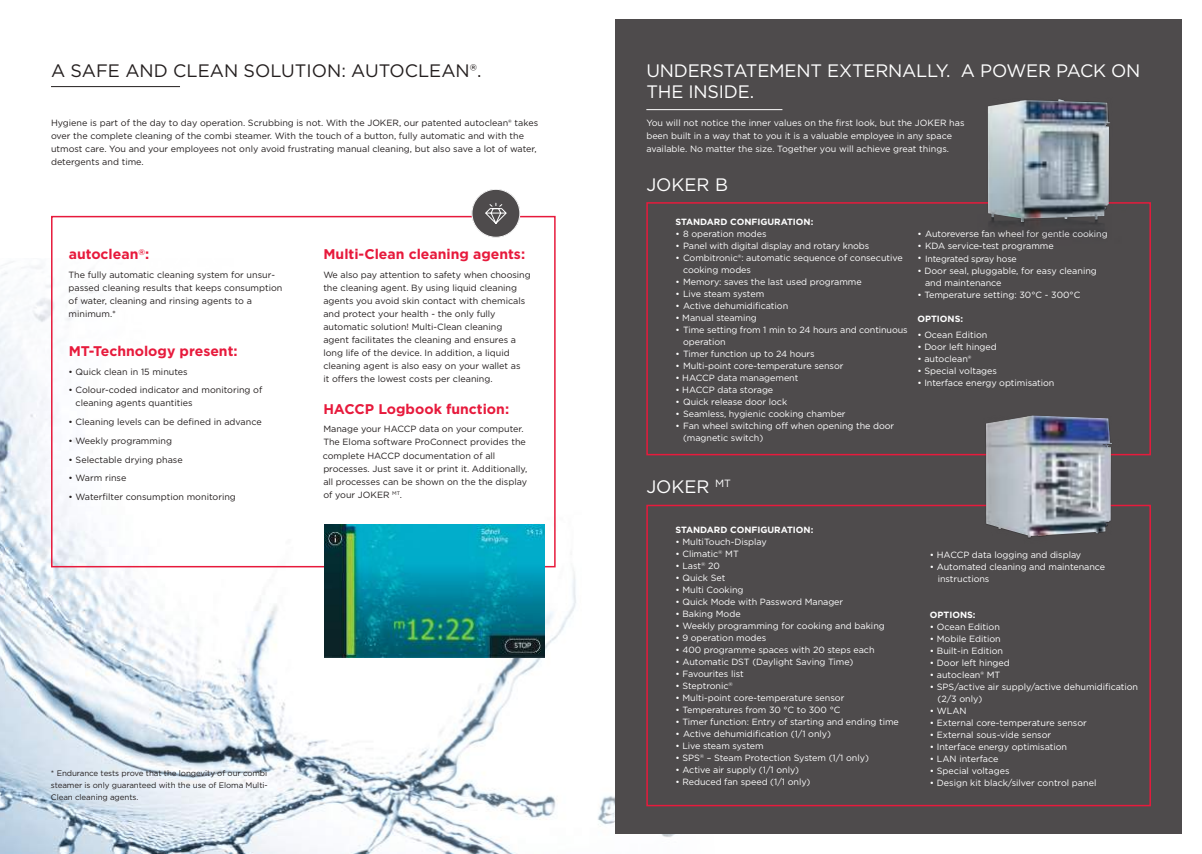
<style>
.page{position:relative;width:1202px;height:854px;background:#fff}
.page>*{position:absolute;margin:0;border:0;box-sizing:border-box;transform-origin:0 0}
.t1{font:18px/21.6px "Gotham";letter-spacing:-.01em;color:#fff}
.t2{font:18px "Gotham";color:#241f1f}
.t3{font:700 14px "Gotham";color:#e71a3c}
.t4{font:9px/12px "Gotham";letter-spacing:-.005em;color:#fff}
.t5{font:9px/13px "Gotham";color:#241f1f}
.t6{font:700 9px "Gotham";color:#fff}
.t7{font:8px/12px "Gotham";letter-spacing:-.01em;color:#241f1f;text-align:justify}
</style>
<div class="page">
<img style="left:0;top:523px;width:838px;height:330px">
<hr style="left:51px;top:86px;width:129px;height:1px;background:#241f1f">
<div style="left:615px;top:20px;width:567px;height:813px;background:#4e4b4c"></div>
<hr style="left:646px;top:109px;width:136px;height:1px;background:#fff">
<div style="left:646px;top:202px;width:505px;height:253px;border:2px solid #e71a3c"></div>
<img style="left:977px;top:107px;width:148px;height:127px">
<img style="left:988px;top:99px;width:122px;height:123px">
<div style="left:646px;top:504px;width:505px;height:302px;border:2px solid #e71a3c"></div>
<img style="left:976px;top:452px;width:146px;height:87px">
<img style="left:986px;top:415px;width:126px;height:122px">
<div style="left:51px;top:216px;width:505px;height:351px;border:2px solid #e71a3c"></div>
<div style="left:472px;top:189px;width:48px;height:48px;background:#4e4b4c;border-radius:50%"></div>
<div style="left:472px;top:189px;width:48px;height:48px;border:1px solid #fff;border-radius:50%"></div>
<svg style="left:485px;top:203px;width:22px;height:21px"></svg>
<img style="left:324px;top:524px;width:220px;height:132px">
<h1 class="t2" style="left:51px;top:59px;width:432px">A SAFE AND CLEAN SOLUTION: AUTOCLEAN®.</h1>
<h1 class="t1" style="left:646px;top:59px;width:496px">UNDERSTATEMENT EXTERNALLY. A POWER PACK ON<br>THE INSIDE.</h1>
<p class="t4" style="left:646px;top:116px;width:320px;line-height:13px">You will not notice the inner values on the first look, but the JOKER has been built in a way that to you it is a valuable employee in any space available. No matter the size. Together you will achieve great things.</p>
<h1 class="t1" style="left:646px;top:173px;width:83px">JOKER B</h1>
<p class="t6" style="left:675px;top:216px;width:139px">STANDARD CONFIGURATION:</p>
<p class="t4" style="left:675px;top:227px;width:93px">• 8 operation modes</p>
<p class="t4" style="left:675px;top:239px;width:195px">• Panel with digital display and rotary knobs</p>
<p class="t4" style="left:683px;top:251px;width:221px;text-indent:-8px">• Combitronic®: automatic sequence of consecutive cooking modes</p>
<p class="t4" style="left:675px;top:275px;width:188px">• Memory: saves the last used programme</p>
<p class="t4" style="left:675px;top:287px;width:90px">• Live steam system</p>
<p class="t4" style="left:675px;top:299px;width:114px">• Active dehumidification</p>
<p class="t4" style="left:675px;top:311px;width:83px">• Manual steaming</p>
<p class="t4" style="left:683px;top:323px;width:226px;text-indent:-8px">• Time setting from 1 min to 24 hours and continuous operation</p>
<p class="t4" style="left:675px;top:347px;width:141px">• Timer function up to 24 hours</p>
<p class="t4" style="left:675px;top:359px;width:170px">• Multi-point core-temperature sensor</p>
<p class="t4" style="left:675px;top:371px;width:124px">• HACCP data management</p>
<p class="t4" style="left:675px;top:383px;width:99px">• HACCP data storage</p>
<p class="t4" style="left:675px;top:395px;width:113px">• Quick release door lock</p>
<p class="t4" style="left:675px;top:407px;width:172px">• Seamless, hygienic cooking chamber</p>
<p class="t4" style="left:683px;top:419px;width:213px;text-indent:-8px">• Fan wheel switching off when opening the door (magnetic switch)</p>
<p class="t5" style="left:51px;top:116px;width:489px">Hygiene is part of the day to day operation. Scrubbing is not. With the JOKER, our patented autoclean® takes over the complete cleaning of the combi steamer. With the touch of a button, fully automatic and with the utmost care. You and your employees not only avoid frustrating manual cleaning, but also save a lot of water, detergents and time.</p>
<p class="t4" style="left:917px;top:228px;width:192px">• Autoreverse fan wheel for gentle cooking</p>
<p class="t4" style="left:917px;top:240px;width:138px">• KDA service-test programme</p>
<p class="t4" style="left:917px;top:252px;width:101px">• Integrated spray hose</p>
<p class="t4" style="left:925px;top:264px;width:173px;text-indent:-8px">• Door seal, pluggable, for easy cleaning and maintenance</p>
<p class="t4" style="left:917px;top:288px;width:164px">• Temperature setting: 30°C - 300°C</p>
<p class="t6" style="left:917px;top:312px;width:47px">OPTIONS:</p>
<p class="t4" style="left:917px;top:328px;width:71px">• Ocean Edition</p>
<p class="t4" style="left:917px;top:340px;width:81px">• Door left hinged</p>
<p class="t4" style="left:917px;top:352px;width:56px">• autoclean®</p>
<p class="t4" style="left:917px;top:364px;width:81px">• Special voltages</p>
<p class="t4" style="left:917px;top:376px;width:139px">• Interface energy optimisation</p>
<h2 class="t3" style="left:69px;top:245px;width:82px">autoclean<sup>®</sup>:</h2>
<p class="t5" style="left:69px;top:268px;width:215px">The fully automatic cleaning system for unsur&shy;passed cleaning results that keeps consumption of water, cleaning and rinsing agents to a minimum.*</p>
<h2 class="t3" style="left:69px;top:342px;width:170px">MT-Technology present:</h2>
<p class="t5" style="left:69px;top:365px;width:121px">• Quick clean in 15 minutes</p>
<p class="t5" style="left:76px;top:383px;width:188px;text-indent:-7px">• Colour-coded indicator and monitoring of cleaning agents quantities</p>
<p class="t5" style="left:69px;top:415px;width:195px">• Cleaning levels can be defined in advance</p>
<p class="t5" style="left:69px;top:434px;width:105px">• Weekly programming</p>
<p class="t5" style="left:69px;top:452px;width:116px">• Selectable drying phase</p>
<p class="t5" style="left:69px;top:471px;width:59px">• Warm rinse</p>
<p class="t5" style="left:69px;top:490px;width:169px">• Waterfilter consumption monitoring</p>
<h2 class="t3" style="left:323px;top:245px;width:203px">Multi-Clean cleaning agents:</h2>
<p class="t5" style="left:323px;top:268px;width:209px">We also pay attention to safety when choosing the cleaning agent. By using liquid cleaning agents you avoid skin contact with chemicals and protect your health - the only fully automatic solution! Multi-Clean cleaning<br>agent facilitates the cleaning and ensures a long life of the device. In addition, a liquid cleaning agent is also easy on your wallet as<br>it offers the lowest costs per cleaning.</p>
<h2 class="t3" style="left:323px;top:399px;width:187px">HACCP Logbook function:</h2>
<p class="t5" style="left:323px;top:422px;width:206px">Manage your HACCP data on your computer.<br>The Eloma software ProConnect provides the complete HACCP documentation of all processes. Just save it or print it. Additionally, all processes can be shown on the the display of your JOKER <sup>MT</sup>.</p>
<h1 class="t1" style="left:646px;top:475px;width:86px">JOKER <sup>MT</sup></h1>
<p class="t6" style="left:675px;top:523px;width:139px">STANDARD CONFIGURATION:</p>
<p class="t4" style="left:675px;top:535px;width:93px">• MultiTouch-Display</p>
<p class="t4" style="left:675px;top:547px;width:65px">• Climatic<sup>®</sup> MT</p>
<p class="t4" style="left:675px;top:559px;width:46px">• Last<sup>®</sup> 20</p>
<p class="t4" style="left:675px;top:571px;width:51px">• Quick Set</p>
<p class="t4" style="left:675px;top:583px;width:70px">• Multi Cooking</p>
<p class="t4" style="left:675px;top:595px;width:169px">• Quick Mode with Password Manager</p>
<p class="t4" style="left:675px;top:607px;width:67px">• Baking Mode</p>
<p class="t4" style="left:675px;top:619px;width:211px">• Weekly programming for cooking and baking</p>
<p class="t4" style="left:675px;top:631px;width:92px">• 9 operation modes</p>
<p class="t4" style="left:675px;top:643px;width:201px">• 400 programme spaces with 20 steps each</p>
<p class="t4" style="left:675px;top:655px;width:179px">• Automatic DST (Daylight Saving Time)</p>
<p class="t4" style="left:675px;top:667px;width:70px">• Favourites list</p>
<p class="t4" style="left:675px;top:679px;width:59px">• Steptronic<sup>®</sup></p>
<p class="t4" style="left:675px;top:691px;width:170px">• Multi-point core-temperature sensor</p>
<p class="t4" style="left:675px;top:703px;width:166px">• Temperatures from 30 °C to 300 °C</p>
<p class="t4" style="left:675px;top:715px;width:225px">• Timer function: Entry of starting and ending time</p>
<p class="t4" style="left:675px;top:727px;width:157px">• Active dehumidification (1/1 only)</p>
<p class="t4" style="left:675px;top:739px;width:90px">• Live steam system</p>
<p class="t4" style="left:675px;top:751px;width:195px">• SPS<sup>®</sup> – Steam Protection System (1/1 only)</p>
<p class="t4" style="left:675px;top:763px;width:125px">• Active air supply (1/1 only)</p>
<p class="t4" style="left:675px;top:775px;width:137px">• Reduced fan speed (1/1 only)</p>
<p class="t4" style="left:930px;top:548px;width:153px">• HACCP data logging and display</p>
<p class="t4" style="left:938px;top:560px;width:169px;text-indent:-8px">• Automated cleaning and maintenance instructions</p>
<p class="t6" style="left:930px;top:609px;width:47px">OPTIONS:</p>
<p class="t4" style="left:930px;top:620px;width:72px">• Ocean Edition</p>
<p class="t4" style="left:930px;top:632px;width:73px">• Mobile Edition</p>
<p class="t4" style="left:930px;top:644px;width:75px">• Built-in Edition</p>
<p class="t4" style="left:930px;top:656px;width:82px">• Door left hinged</p>
<p class="t4" style="left:930px;top:668px;width:72px">• autoclean® MT</p>
<p class="t4" style="left:937px;top:680px;width:202px;text-indent:-8px">• SPS/active air supply/active dehumidification (2/3 only)</p>
<p class="t4" style="left:930px;top:704px;width:38px">• WLAN</p>
<p class="t4" style="left:930px;top:716px;width:158px">• External core-temperature sensor</p>
<p class="t4" style="left:930px;top:728px;width:123px">• External sous-vide sensor</p>
<p class="t4" style="left:930px;top:740px;width:139px">• Interface energy optimisation</p>
<p class="t4" style="left:930px;top:752px;width:70px">• LAN interface</p>
<p class="t4" style="left:930px;top:764px;width:81px">• Special voltages</p>
<p class="t4" style="left:930px;top:776px;width:168px">• Design kit black/silver control panel</p>
<p class="t7" style="left:51px;top:767px;width:218px">* Endurance tests prove that the longevity of our combi steamer is only guaranteed with the use of Eloma Multi-Clean cleaning agents.</p>
</div>
